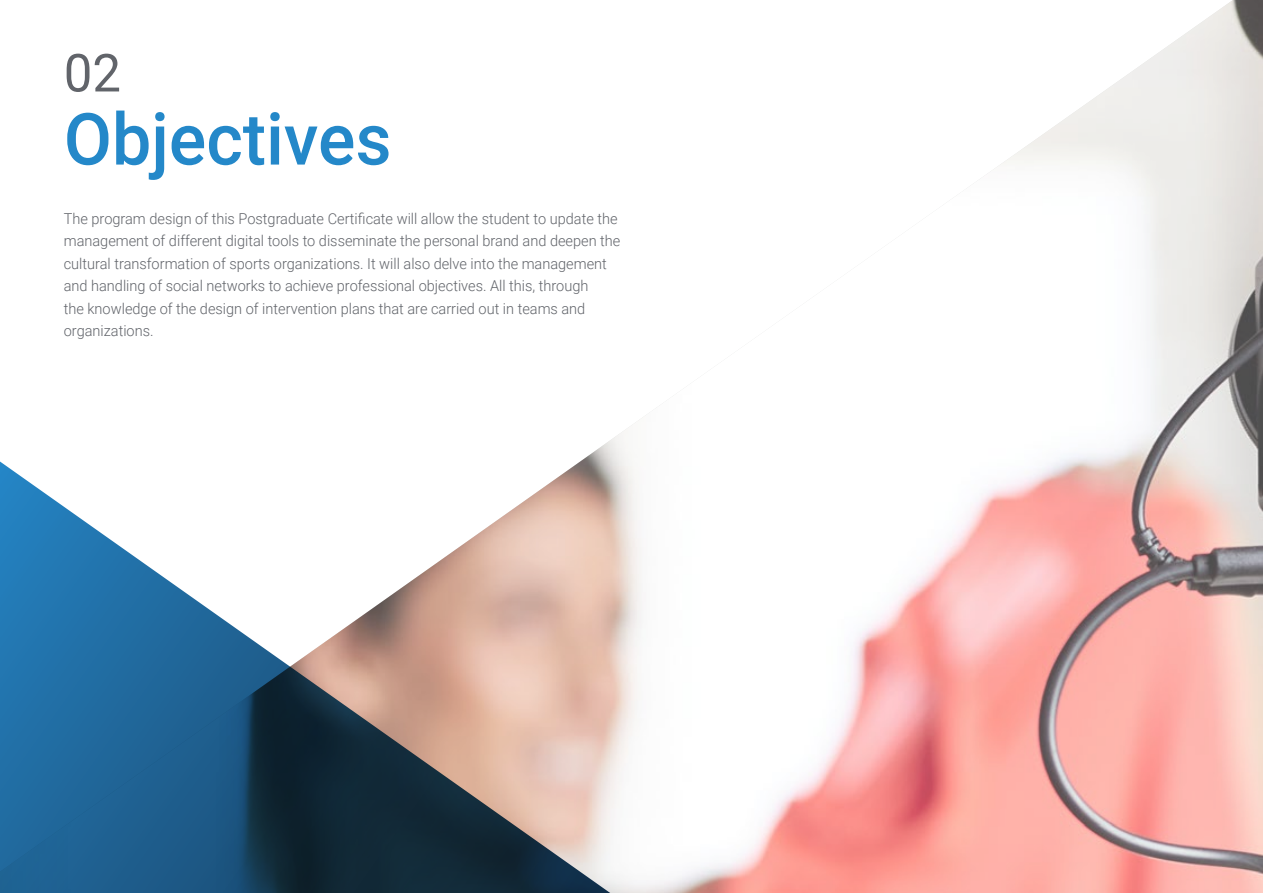
<style>
.page{position:relative;width:1263px;height:893px;background:#fff}
.page>*{position:absolute;margin:0;border:0;box-sizing:border-box;transform-origin:0 0}
.t1{font:500 72px "Roboto";color:#2488c9}
.t2{font:52.5px "Roboto";color:#61646a}
.t3{font:300 15px/22.5px "Roboto";color:#61646a}
</style>
<div class="page">
<img style="left:602px;top:0;width:661px;height:893px">
<svg style="left:0;top:446px;width:640px;height:447px"></svg>
<h2 class="t2" style="left:64px;top:36px;width:59px">02</h2>
<h1 class="t1" style="left:64px;top:89px;width:329px">Objectives</h1>
<p class="t3" style="left:64px;top:207px;width:558px">The program design of this Postgraduate Certificate will allow the student to update the management of different digital tools to disseminate the personal brand and deepen the cultural transformation of sports organizations. It will also delve into the management and handling of social networks to achieve professional objectives. All this, through<br>the knowledge of the design of intervention plans that are carried out in teams and organizations.</p>
</div>
